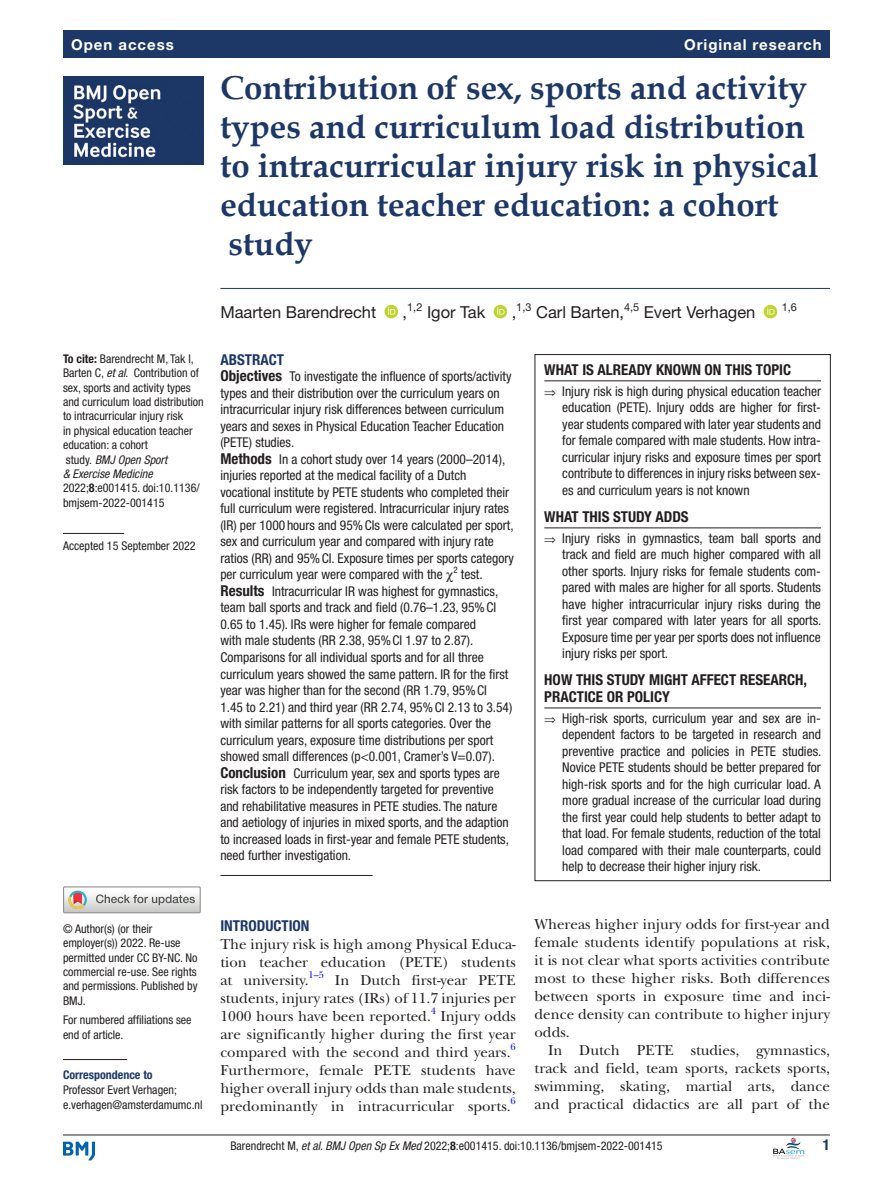
<style>
.page{position:relative;width:893px;height:1191px;background:#fff}
.page>*{position:absolute;margin:0;border:0;box-sizing:border-box;transform-origin:0 0}
.t1{font:700 33px/39px "Book Antiqua";color:#1d3766}
.t2{font:16.5px "Helvetica Neue LT Std";color:#231f20}
.t3{font:15px/18px "New Baskerville";color:#231f20;text-align:justify}
.t4{font:700 condensed 15px/16.5px "Helvetica Neue LT Std";color:#231f20}
.t5{font:700 15px "Helvetica Neue LT Std";letter-spacing:.065em;color:#fff}
.t6{font:700 condensed 15px "Helvetica Neue LT Std";color:#1d3766}
.t7{font:condensed 13.5px/16.5px "Helvetica Neue LT Std";color:#231f20;text-align:justify}
.t8{font:condensed 12px/14.4px "Helvetica Neue LT Std";color:#231f20}
.t9{font:700 condensed 12px "Helvetica Neue LT Std";color:#1d3766}
.t10{font:10.95px "Helvetica Neue LT Std";color:#231f20}
.t11{font:9.9px "New Baskerville";color:#00f}
.s1{font-weight:700}
.s2{font-style:italic}
.s3{font-weight:700;font-size:15px}
</style>
<div class="page">
<hr style="left:63px;top:1134px;width:767px;height:1px;background:#231f20">
<svg style="left:63px;top:1141px;width:32px;height:19px"></svg>
<svg style="left:773px;top:1137px;width:31px;height:22px"></svg>
<div style="left:63px;top:31px;width:767px;height:27px;background:#1d3766"></div>
<hr style="left:220px;top:288px;width:610px;height:1px;background:#1d3766">
<svg style="left:385px;top:305px;width:13px;height:13px"></svg>
<svg style="left:494px;top:305px;width:13px;height:13px"></svg>
<svg style="left:764px;top:305px;width:13px;height:13px"></svg>
<hr style="left:63px;top:533px;width:61px;height:1px;background:#231f20">
<hr style="left:63px;top:1059px;width:64px;height:1px;background:#231f20">
<div style="left:63px;top:886px;width:138px;height:27px;border:1px solid #969090"></div>
<svg style="left:64px;top:887px;width:136px;height:25px"></svg>
<img style="left:63px;top:77px;width:140px;height:88px">
<hr style="left:220px;top:875px;width:153px;height:1px;background:#231f20">
<hr style="left:544px;top:380px;width:277px;height:1px;background:#231f20">
<hr style="left:544px;top:527px;width:277px;height:1px;background:#231f20">
<hr style="left:544px;top:707px;width:277px;height:1px;background:#231f20">
<div style="left:535px;top:354px;width:296px;height:527px;border:1px solid #231f20"></div>
<p class="t5" style="left:71px;top:35px;width:104px">Open access</p>
<p class="t5" style="left:684px;top:35px;width:139px">Original research</p>
<h1 class="t1" style="left:220px;top:68px;width:600px">Contribution of sex, sports and activity types and curriculum load distribution to intracurricular injury risk in physical education teacher education: a cohort study</h1>
<p class="t8" style="left:63px;top:351px;width:142px"><span class="s1">To cite:</span> Barendrecht M, Tak I,<br>Barten C, <span class="s2">et al</span>. Contribution of sex, sports and activity types and curriculum load distribution to intracurricular injury risk<br>in physical education teacher education: a cohort<br>study. <span class="s2">BMJ Open Sport<br>&amp; Exercise Medicine<br></span>2022;<span class="s1">8</span>:e001415. doi:10.1136/ bmjsem-2022-001415</p>
<p class="t8" style="left:63px;top:539px;width:134px">Accepted 15 September 2022</p>
<p class="t2" style="left:220px;top:303px;width:157px">Maarten Barendrecht</p>
<p class="t10" style="left:407px;top:300px;width:17px">1,2</p>
<p class="t2" style="left:427px;top:303px;width:60px">Igor Tak</p>
<p class="t2" style="left:512px;top:303px;width:6px">,</p>
<p class="t10" style="left:516px;top:300px;width:17px">1,3</p>
<p class="t2" style="left:536px;top:303px;width:89px">Carl Barten,</p>
<p class="t10" style="left:624px;top:300px;width:17px">4,5</p>
<p class="t2" style="left:644px;top:303px;width:113px">Evert Verhagen</p>
<p class="t10" style="left:782px;top:300px;width:17px">1,6</p>
<p class="t2" style="left:403px;top:303px;width:6px">,</p>
<p class="t6" style="left:220px;top:350px;width:65px">ABSTRACT</p>
<p class="t7" style="left:220px;top:368px;width:295px;text-align:left"><span class="s3">Objectives</span> To investigate the influence of sports/activity types and their distribution over the curriculum years on intracurricular injury risk differences between curriculum years and sexes in Physical Education Teacher Education (PETE) studies.<br><span class="s3">Methods</span> In a cohort study over 14 years (2000–2014), injuries reported at the medical facility of a Dutch vocational institute by PETE students who completed their full curriculum were registered. Intracurricular injury rates (IR) per 1000 hours and 95%CIs were calculated per sport, sex and curriculum year and compared with injury rate ratios (RR) and 95%CI. Exposure times per sports category per curriculum year were compared with the <sup>2</sup> test.<br><span class="s3">Results</span> Intracurricular IR was highest for gymnastics, team ball sports and track and field (0.76–1.23, 95%CI 0.65 to 1.45). IRs were higher for female compared<br>with male students (RR 2.38, 95%CI 1.97 to 2.87).<br>Comparisons for all individual sports and for all three curriculum years showed the same pattern. IR for the first year was higher than for the second (RR 1.79, 95%CI<br>1.45 to 2.21) and third year (RR 2.74, 95%CI 2.13 to 3.54) with similar patterns for all sports categories. Over the curriculum years, exposure time distributions per sport showed small differences (p&lt;0.001, Cramer’s V=0.07).<br><span class="s3">Conclusion</span> Curriculum year, sex and sports types are risk factors to be independently targeted for preventive and rehabilitative measures in PETE studies. The nature and aetiology of injuries in mixed sports, and the adaption to increased loads in first-year and female PETE students, need further investigation.</p>
<p class="t4" style="left:544px;top:361px;width:248px">WHAT IS ALREADY KNOWN ON THIS TOPIC</p>
<p class="t7" style="left:562px;top:382px;width:260px;text-indent:-18px">⇒ Injury risk is high during physical education teacher education (PETE). Injury odds are higher for first&shy;year students compared with later year students and for female compared with male students. How intra&shy;curricular injury risks and exposure times per sport contribute to differences in injury risks between sex&shy;es and curriculum years is not known</p>
<p class="t4" style="left:544px;top:508px;width:146px">WHAT THIS STUDY ADDS</p>
<p class="t7" style="left:562px;top:529px;width:261px;text-indent:-18px">⇒ Injury risks in gymnastics, team ball sports and track and field are much higher compared with all other sports. Injury risks for female students com&shy;pared with males are higher for all sports. Students have higher intracurricular injury risks during the first year compared with later years for all sports.<br>Exposure time per year per sports does not influence injury risks per sport.</p>
<p class="t4" style="left:544px;top:671px;width:264px">HOW THIS STUDY MIGHT AFFECT RESEARCH,<br>PRACTICE OR POLICY</p>
<p class="t7" style="left:562px;top:709px;width:261px;text-indent:-18px">⇒ High-risk sports, curriculum year and sex are in&shy;dependent factors to be targeted in research and preventive practice and policies in PETE studies.<br>Novice PETE students should be better prepared for high-risk sports and for the high curricular load. A more gradual increase of the curricular load during the first year could help students to better adapt to that load. For female students, reduction of the total load compared with their male counterparts, could help to decrease their higher injury risk.</p>
<p class="t8" style="left:63px;top:921px;width:136px">© Author(s) (or their employer(s)) 2022. Re-use permitted under CC BY-NC. No commercial re-use. See rights and permissions. Published by<br>BMJ.</p>
<p class="t8" style="left:63px;top:1012px;width:130px;line-height:15px">For numbered affiliations see end of article.</p>
<p class="t9" style="left:63px;top:1068px;width:91px">Correspondence to</p>
<p class="t8" style="left:63px;top:1082px;width:141px;line-height:15px">Professor Evert Verhagen; e.verhagen@amsterdamumc.nl</p>
<p class="t6" style="left:220px;top:916px;width:91px">INTRODUCTION</p>
<p class="t3" style="left:220px;top:935px;width:297px">The injury risk is high among Physical Educa&shy;tion teacher education (PETE) students at university.</p>
<p class="t11" style="left:309px;top:969px;width:17px">1–5</p>
<p class="t3" style="left:220px;top:971px;width:297px;text-indent:115px">In Dutch first-year PETE students, injury rates (IRs) of 11.7 injuries per 1000 hours have been reported.<sup>4</sup> Injury odds are significantly higher during the first year compared with the second and third years.</p>
<p class="t11" style="left:511px;top:1041px;width:7px">6</p>
<p class="t3" style="left:220px;top:1061px;width:297px">Furthermore, female PETE students have higher overall injury odds than male students, predominantly in intracurricular sports.</p>
<p class="t11" style="left:511px;top:1095px;width:7px">6</p>
<p class="t3" style="left:535px;top:915px;width:297px">Whereas higher injury odds for first-year and female students identify populations at risk, it is not clear what sports activities contribute most to these higher risks. Both differences between sports in exposure time and inci&shy;dence density can contribute to higher injury odds.</p>
<p class="t3" style="left:535px;top:1041px;width:297px;text-indent:14px">In Dutch PETE studies, gymnastics, track and field, team sports, rackets sports, swimming, skating, martial arts, dance and practical didactics are all part of the</p>
<p class="t8" style="left:230px;top:1138px;width:434px">Barendrecht M, <span class="s2">et al</span>. <span class="s2">BMJ Open Sp Ex Med</span> 2022;<span class="s1">8</span>:e001415. doi:10.1136/bmjsem-2022-001415</p>
<p class="t6" style="left:823px;top:1135px;width:9px">1</p>
</div>
